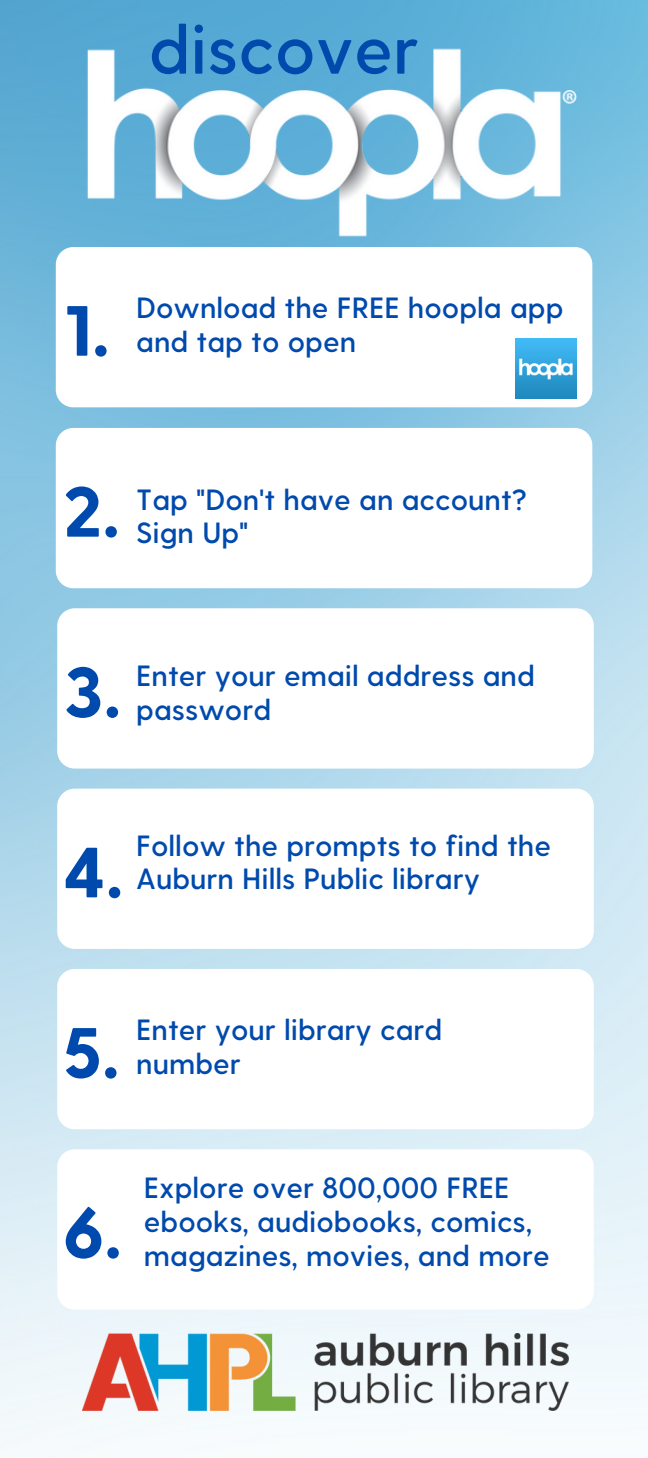
<style>
.page{position:relative;width:648px;height:1458px;background:#fff}
.page>*{position:absolute;margin:0;border:0;box-sizing:border-box;transform-origin:0 0}
.t1{font:800 70.88px "Greycliff CF";color:#004aad}
.t2{font:600 68.4px "Greycliff CF";color:#004aad}
.t3{font:600 29.25px/33.8px "Greycliff CF";color:#004aad}
</style>
<div class="page">
<img style="left:0;top:0;width:648px;height:1448px">
<div style="left:56px;top:247px;width:536px;height:160px;background:#fff;border-radius:18px"></div>
<div style="left:56px;top:428px;width:536px;height:160px;background:#fff;border-radius:18px"></div>
<div style="left:57px;top:608px;width:537px;height:161px;background:#fff;border-radius:18px"></div>
<div style="left:57px;top:789px;width:537px;height:160px;background:#fff;border-radius:18px"></div>
<div style="left:57px;top:1149px;width:537px;height:161px;background:#fff;border-radius:18px"></div>
<img style="left:82px;top:1333px;width:486px;height:78px">
<img style="left:52px;top:24px;width:543px;height:233px">
<div style="left:57px;top:969px;width:537px;height:160px;background:#fff;border-radius:18px"></div>
<img style="left:516px;top:338px;width:61px;height:61px">
<h2 class="t2" style="left:149px;top:5px;width:272px">discover</h2>
<h1 class="t1" style="left:64px;top:284px;width:47px">1.</h1>
<p class="t3" style="left:136px;top:289px;width:429px">Download the FREE hoopla app and tap to open</p>
<h1 class="t1" style="left:63px;top:465px;width:58px">2.</h1>
<p class="t3" style="left:136px;top:481px;width:392px">Tap "Don't have an account?<br>Sign Up"</p>
<h1 class="t1" style="left:64px;top:645px;width:59px">3.</h1>
<p class="t3" style="left:136px;top:657px;width:400px">Enter your email address and password</p>
<h1 class="t1" style="left:63px;top:826px;width:62px">4.</h1>
<p class="t3" style="left:136px;top:827px;width:416px">Follow the prompts to find the<br>Auburn Hills Public library</p>
<h1 class="t1" style="left:63px;top:1006px;width:58px">5.</h1>
<p class="t3" style="left:136px;top:1011px;width:308px">Enter your library card number</p>
<h1 class="t1" style="left:63px;top:1186px;width:61px">6.</h1>
<p class="t3" style="left:144px;top:1169px;width:407px">Explore over 800,000 FREE ebooks, audiobooks, comics, magazines, movies, and more</p>
</div>
